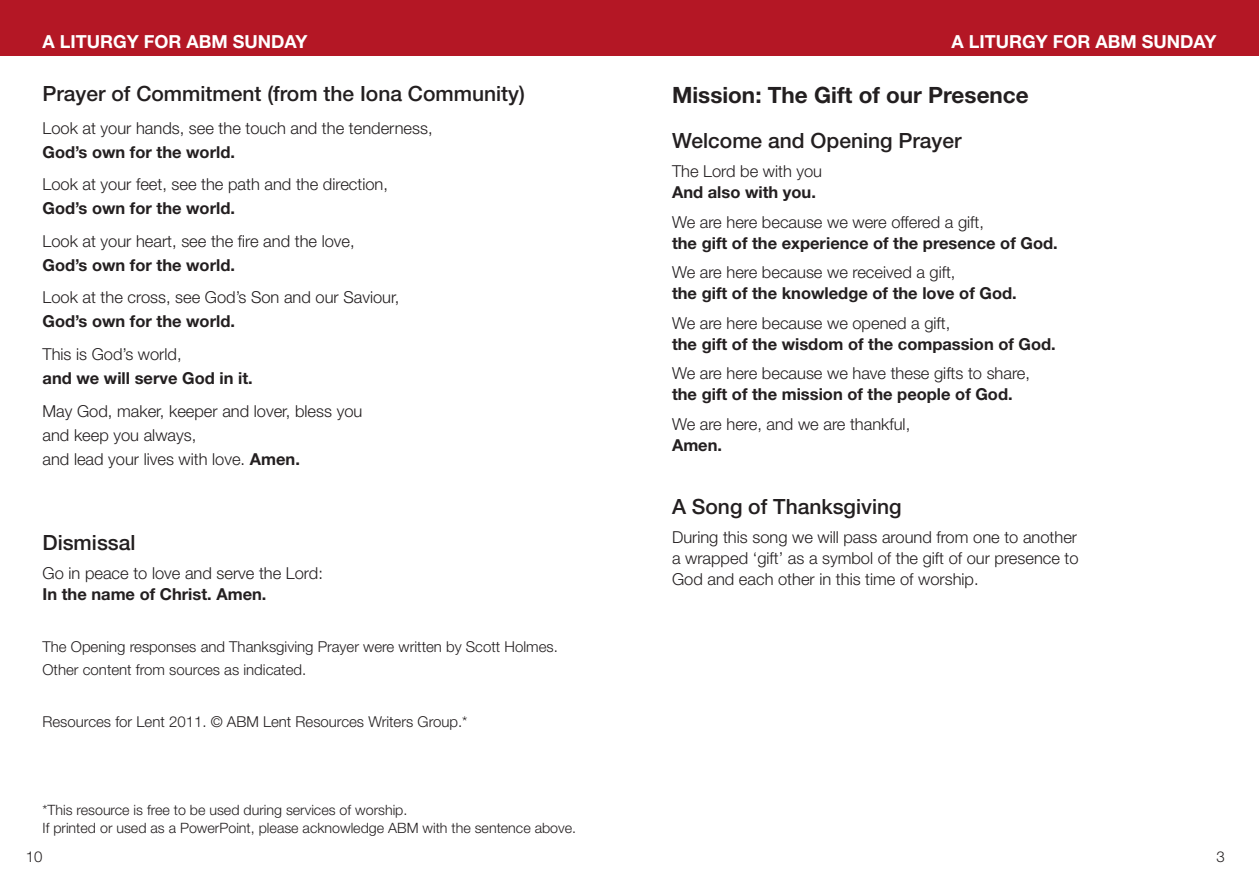
<style>
.page{position:relative;width:1259px;height:893px;background:#fff}
.page>*{position:absolute;margin:0;border:0;box-sizing:border-box;transform-origin:0 0}
.t1{font:700 22.5px "Helvetica Neue";color:#231f20}
.t2{font:500 21px "Helvetica Neue";color:#231f20}
.t3{font:700 18px "Helvetica Neue";color:#fff}
.t4{font:300 16.5px/24px "Helvetica Neue";color:#231f20}
.t5{font:700 16.5px "Helvetica Neue";color:#231f20}
.t6{font:300 15px/22.5px "Helvetica Neue";color:#231f20}
.t7{font:300 14.25px/18px "Helvetica Neue";color:#231f20}
.s1{font-weight:700}
</style>
<div class="page">
<div style="left:0;top:0;width:629px;height:55px;background:#b41725"></div>
<div style="left:629px;top:0;width:630px;height:55px;background:#b41725"></div>
<p class="t3" style="left:43px;top:31px;width:267px">A Liturgy for ABM Sunday</p>
<p class="t3" style="left:951px;top:31px;width:267px">A Liturgy for ABM Sunday</p>
<h1 class="t1" style="left:672px;top:81px;width:358px">Mission: The Gift of our Presence</h1>
<p class="t2" style="left:672px;top:128px;width:291px">Welcome and Opening Prayer</p>
<p class="t4" style="left:672px;top:159px;width:152px">The Lord be with you</p>
<p class="t5" style="left:672px;top:182px;width:145px">And also with you.</p>
<p class="t4" style="left:672px;top:210px;width:313px">We are here because we were offered a gift,</p>
<p class="t5" style="left:672px;top:233px;width:387px">the gift of the experience of the presence of God.</p>
<p class="t4" style="left:672px;top:260px;width:285px">We are here because we received a gift,</p>
<p class="t5" style="left:672px;top:283px;width:346px">the gift of the knowledge of the love of God.</p>
<p class="t4" style="left:672px;top:311px;width:280px">We are here because we opened a gift,</p>
<p class="t5" style="left:672px;top:334px;width:385px">the gift of the wisdom of the compassion of God.</p>
<p class="t4" style="left:672px;top:361px;width:359px">We are here because we have these gifts to share,</p>
<p class="t5" style="left:672px;top:384px;width:342px">the gift of the mission of the people of God.</p>
<p class="t4" style="left:672px;top:412px;width:240px">We are here, and we are thankful,</p>
<p class="t5" style="left:672px;top:435px;width:52px">Amen.</p>
<p class="t2" style="left:43px;top:81px;width:484px">Prayer of Commitment (from the Iona Community)</p>
<p class="t4" style="left:43px;top:116px;width:391px">Look at your hands, see the touch and the tenderness,</p>
<p class="t5" style="left:43px;top:142px;width:194px">God’s own for the world.</p>
<p class="t4" style="left:43px;top:172px;width:347px">Look at your feet, see the path and the direction,</p>
<p class="t5" style="left:43px;top:198px;width:194px">God’s own for the world.</p>
<p class="t4" style="left:43px;top:229px;width:314px">Look at your heart, see the fire and the love,</p>
<p class="t5" style="left:43px;top:255px;width:194px">God’s own for the world.</p>
<p class="t4" style="left:43px;top:285px;width:358px">Look at the cross, see God’s Son and our Saviour,</p>
<p class="t5" style="left:43px;top:311px;width:194px">God’s own for the world.</p>
<p class="t4" style="left:43px;top:342px;width:141px">This is God’s world,</p>
<p class="t5" style="left:43px;top:368px;width:212px">and we will serve God in it.</p>
<p class="t4" style="left:43px;top:398px;width:321px">May God, maker, keeper and lover, bless you and keep you always,<br>and lead your lives with love. <span class="s1">Amen.</span></p>
<p class="t2" style="left:43px;top:530px;width:94px">Dismissal</p>
<p class="t4" style="left:43px;top:561px;width:282px">Go in peace to love and serve the Lord:</p>
<p class="t5" style="left:43px;top:584px;width:225px">In the name of Christ. Amen.</p>
<p class="t6" style="left:43px;top:635px;width:517px">The Opening responses and Thanksgiving Prayer were written by Scott Holmes.<br>Other content from sources as indicated.</p>
<p class="t6" style="left:43px;top:710px;width:426px">Resources for Lent 2011. © ABM Lent Resources Writers Group.*</p>
<p class="t7" style="left:43px;top:800px;width:535px">*This resource is free to be used during services of worship.<br>If printed or used as a PowerPoint, please acknowledge ABM with the sentence above.</p>
<p class="t2" style="left:672px;top:494px;width:231px">A Song of Thanksgiving</p>
<p class="t4" style="left:672px;top:526px;width:408px;line-height:21px;text-align:justify">During this song we will pass around from one to another a wrapped ‘gift’ as a symbol of the gift of our presence to God and each other in this time of worship.</p>
<p class="t6" style="left:26px;top:845px;width:18px">10</p>
<p class="t6" style="left:1216px;top:845px;width:10px">3</p>
</div>
